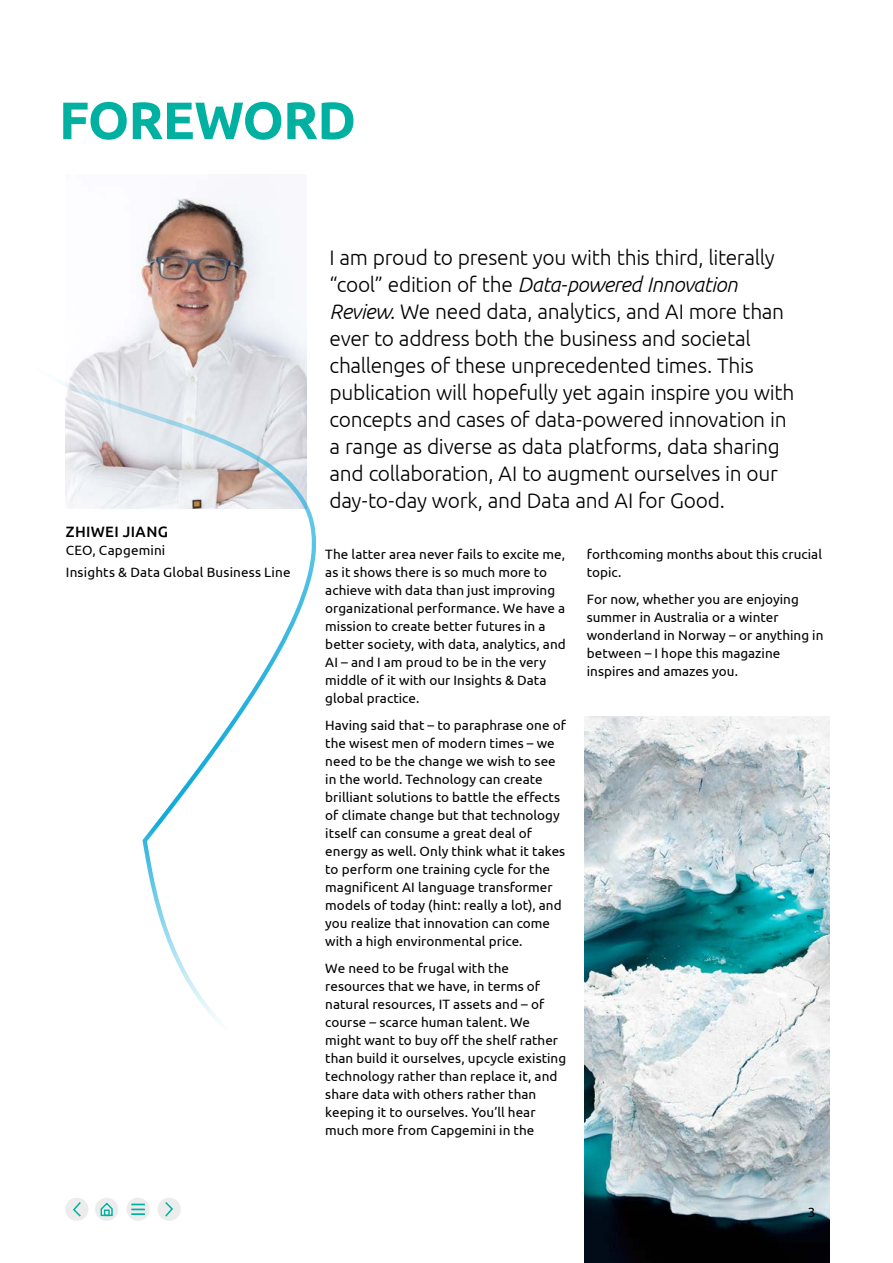
<style>
.page{position:relative;width:893px;height:1263px;background:#fff}
.page>*{position:absolute;margin:0;border:0;box-sizing:border-box;transform-origin:0 0}
.t1{font:700 52.5px "Ubuntu";letter-spacing:-.015em;color:#00b1a1}
.t2{font:300 21px/27px "Ubuntu";letter-spacing:-.015em;color:#000}
.t3{font:500 15px "Ubuntu";letter-spacing:.025em;color:#000}
.t4{font:13.5px/18px "Ubuntu";letter-spacing:.005em;color:#000}
.s1{font-style:italic}
</style>
<div class="page">
<img style="left:585px;top:716px;width:244px;height:547px">
<img style="left:121px;top:198px;width:185px;height:145px">
<svg style="left:58px;top:343px;width:254px;height:679px"></svg>
<div style="left:94px;top:1197px;width:25px;height:24px;background:#ececec;border-radius:50%"></div>
<div style="left:94px;top:1196px;width:26px;height:26px;border:2px solid #fff;border-radius:50%"></div>
<svg style="left:100px;top:1202px;width:13px;height:15px"></svg>
<div style="left:65px;top:1197px;width:24px;height:24px;background:#ececec;border-radius:50%"></div>
<div style="left:64px;top:1196px;width:26px;height:26px;border:2px solid #fff;border-radius:50%"></div>
<svg style="left:73px;top:1202px;width:8px;height:15px"></svg>
<div style="left:157px;top:1197px;width:24px;height:24px;background:#ececec;border-radius:50%"></div>
<div style="left:156px;top:1196px;width:26px;height:26px;border:2px solid #fff;border-radius:50%"></div>
<svg style="left:165px;top:1202px;width:8px;height:15px"></svg>
<div style="left:126px;top:1197px;width:24px;height:24px;background:#ececec;border-radius:50%"></div>
<div style="left:125px;top:1196px;width:26px;height:26px;border:2px solid #fff;border-radius:50%"></div>
<svg style="left:131px;top:1203px;width:14px;height:12px"></svg>
<h1 class="t1" style="left:59px;top:89px;width:299px">FOREWORD</h1>
<p class="t3" style="left:66px;top:522px;width:104px">ZHIWEI JIANG</p>
<p class="t4" style="left:66px;top:538px;width:226px;line-height:22.2px">CEO, Capgemini<br>Insights &amp; Data Global Business Line</p>
<p class="t2" style="left:330px;top:243px;width:466px">I am proud to present you with this third, literally “cool” edition of the <span class="s1">Data-powered Innovation Review</span>. We need data, analytics, and AI more than ever to address both the business and societal challenges of these unprecedented times. This publication will hopefully yet again inspire you with concepts and cases of data-powered innovation in a range as diverse as data platforms, data sharing and collaboration, AI to augment ourselves in our day-to-day work, and Data and AI for Good.</p>
<p class="t4" style="left:325px;top:545px;width:242px">The latter area never fails to excite me, as it shows there is so much more to achieve with data than just improving organizational performance. We have a mission to create better futures in a better society, with data, analytics, and AI – and I am proud to be in the very middle of it with our Insights &amp; Data global practice.</p>
<p class="t4" style="left:325px;top:716px;width:242px">Having said that – to paraphrase one of the wisest men of modern times – we need to be the change we wish to see in the world. Technology can create brilliant solutions to battle the effects of climate change but that technology itself can consume a great deal of energy as well. Only think what it takes to perform one training cycle for the magnificent AI language transformer models of today (hint: really a lot), and you realize that innovation can come with a high environmental price.</p>
<p class="t4" style="left:325px;top:959px;width:242px">We need to be frugal with the resources that we have, in terms of natural resources, IT assets and – of course – scarce human talent. We might want to buy off the shelf rather than build it ourselves, upcycle existing technology rather than replace it, and share data with others rather than keeping it to ourselves. You’ll hear much more from Capgemini in the</p>
<p class="t4" style="left:587px;top:545px;width:237px">forthcoming months about this crucial topic.</p>
<p class="t4" style="left:587px;top:590px;width:238px">For now, whether you are enjoying summer in Australia or a winter wonderland in Norway – or anything in between – I hope this magazine inspires and amazes you.</p>
<p class="t4" style="left:808px;top:1202px;width:9px">3</p>
</div>
